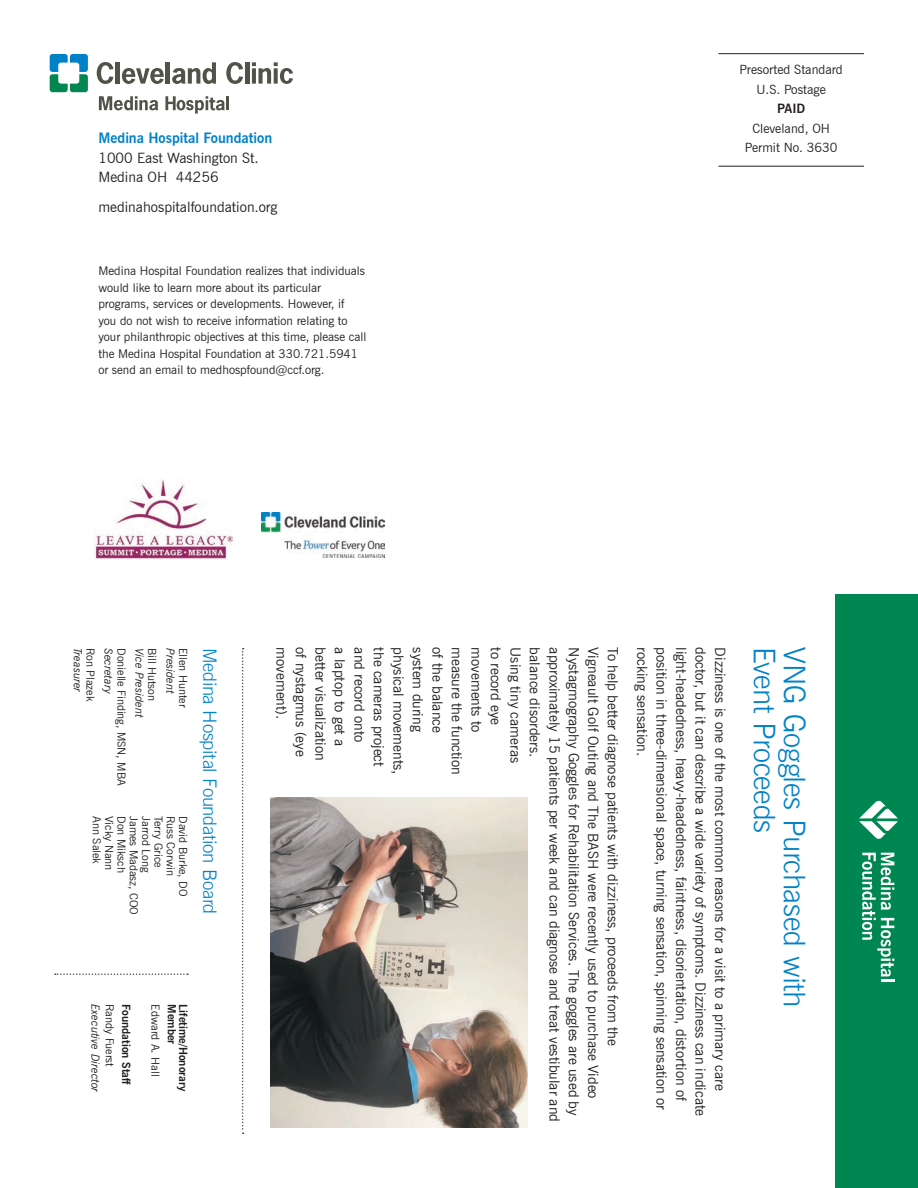
<style>
.page{position:relative;width:918px;height:1188px;background:#fff}
.page>*{position:absolute;margin:0;border:0;box-sizing:border-box;transform-origin:0 0}
.t1{font:300 30px "News Gothic BT";letter-spacing:-.015em;color:#0082c8}
.t2{font:300 18.75px "News Gothic BT";letter-spacing:-.015em;color:#0082c8}
.t3{font:14.25px/19.5px "News Gothic BT";color:#231f20}
.t4{font:700 14.25px "News Gothic BT";color:#0082c8}
.t5{font:12.75px/19.5px "News Gothic BT";color:#231f20;text-align:center}
.t6{font:700 12.75px "News Gothic BT";color:#231f20}
.t7{font:12px/16.5px "News Gothic BT";color:#231f20}
.t8{font:11.25px "News Gothic BT";color:#231f20}
.t9{font:italic 11.25px "News Gothic BT";color:#231f20}
.t10{font:700 11.25px "News Gothic BT";color:#231f20}
</style>
<div class="page">
<img style="left:94px;top:480px;width:138px;height:80px">
<hr style="left:718px;top:53px;width:146px;height:1px;background:#231f20">
<hr style="left:718px;top:166px;width:146px;height:1px;background:#231f20">
<svg style="left:97px;top:62px;width:16px;height:22px"></svg>
<hr style="left:116px;top:62px;width:4px;height:22px;background:#535249">
<svg style="left:122px;top:68px;width:42px;height:16px"></svg>
<hr style="left:166px;top:62px;width:4px;height:22px;background:#535249">
<svg style="left:172px;top:62px;width:44px;height:22px"></svg>
<svg style="left:226px;top:62px;width:17px;height:22px"></svg>
<hr style="left:245px;top:62px;width:4px;height:22px;background:#535249">
<svg style="left:252px;top:62px;width:41px;height:22px"></svg>
<svg style="left:50px;top:54px;width:38px;height:38px"></svg>
<svg style="left:99px;top:96px;width:59px;height:14px"></svg>
<svg style="left:165px;top:96px;width:60px;height:18px"></svg>
<hr style="left:226px;top:96px;width:3px;height:14px;background:#535249">
<div style="left:835px;top:594px;width:83px;height:594px;background:#008751"></div>
<svg style="left:862px;top:853px;width:32px;height:128px"></svg>
<svg style="left:859px;top:801px;width:39px;height:38px"></svg>
<svg style="left:55px;top:974px;width:133px;height:1px"></svg>
<svg style="left:242px;top:648px;width:2px;height:486px"></svg>
<img style="left:262px;top:512px;width:122px;height:45px">
<img style="left:270px;top:798px;width:257px;height:329px">
<p class="t4" style="left:98px;top:130px;width:175px">Medina Hospital Foundation</p>
<p class="t3" style="left:98px;top:148px;width:162px">1000 East Washington St.<br>Medina OH 44256</p>
<p class="t3" style="left:98px;top:198px;width:180px">medinahospitalfoundation.org</p>
<p class="t7" style="left:98px;top:262px;width:270px">Medina Hospital Foundation realizes that individuals would like to learn more about its particular programs, services or developments. However, if<br>you do not wish to receive information relating to your philanthropic objectives at this time, please call the Medina Hospital Foundation at 330.721.5941 or send an email to medhospfound@ccf.org.</p>
<p class="t5" style="left:740px;top:60px;width:105px">Presorted Standard<br>U.S. Postage</p>
<p class="t6" style="left:777px;top:101px;width:30px">PAID</p>
<p class="t5" style="left:745px;top:118px;width:94px">Cleveland, OH<br>Permit No. 3630</p>
<p class="t9" style="left:85px;top:648px;width:46px;rotate:90deg">Treasurer</p>
<p class="t8" style="left:97px;top:648px;width:55px;rotate:90deg">Ron Plazek</p>
<p class="t9" style="left:115px;top:648px;width:48px;rotate:90deg">Secretary</p>
<p class="t8" style="left:128px;top:648px;width:139px;rotate:90deg">Donielle Finding, MSN, MBA</p>
<p class="t9" style="left:146px;top:648px;width:71px;rotate:90deg">Vice President</p>
<p class="t8" style="left:159px;top:648px;width:55px;rotate:90deg">Bill Hutson</p>
<p class="t9" style="left:177px;top:648px;width:47px;rotate:90deg">President</p>
<p class="t8" style="left:190px;top:648px;width:61px;rotate:90deg">Ellen Hunter</p>
<h2 class="t2" style="left:221px;top:648px;width:268px;rotate:90deg">Medina Hospital Foundation Board</h2>
<p class="t8" style="left:104px;top:816px;width:49px;rotate:90deg">Ann Salek</p>
<p class="t8" style="left:116px;top:816px;width:56px;rotate:90deg">Vicky Nann</p>
<p class="t8" style="left:128px;top:816px;width:58px;rotate:90deg">Don Miksch</p>
<p class="t8" style="left:141px;top:816px;width:100px;rotate:90deg">James Madasz, COO</p>
<p class="t8" style="left:153px;top:816px;width:58px;rotate:90deg">Jarrod Long</p>
<p class="t8" style="left:165px;top:816px;width:53px;rotate:90deg">Terry Grice</p>
<p class="t8" style="left:178px;top:816px;width:61px;rotate:90deg">Russ Corwin</p>
<p class="t8" style="left:190px;top:816px;width:82px;rotate:90deg">David Burke, DO</p>
<p class="t9" style="left:102px;top:1004px;width:90px;rotate:90deg">Executive Director</p>
<p class="t8" style="left:117px;top:1004px;width:64px;rotate:90deg">Randy Fuerst</p>
<p class="t10" style="left:133px;top:1004px;width:82px;rotate:90deg">Foundation Staff</p>
<p class="t8" style="left:162px;top:1004px;width:74px;rotate:90deg">Edward A. Hall</p>
<p class="t10" style="left:179px;top:1004px;width:42px;rotate:90deg">Member</p>
<p class="t10" style="left:190px;top:1004px;width:89px;rotate:90deg">Lifetime/Honorary</p>
<p class="t3" style="left:291px;top:647px;width:73px;rotate:90deg">movement).</p>
<p class="t3" style="left:311px;top:647px;width:111px;rotate:90deg">of nystagmus (eye</p>
<p class="t3" style="left:330px;top:647px;width:115px;rotate:90deg">better visualization</p>
<p class="t3" style="left:350px;top:647px;width:100px;rotate:90deg">a laptop to get a</p>
<p class="t3" style="left:369px;top:647px;width:97px;rotate:90deg">and record onto</p>
<p class="t3" style="left:389px;top:647px;width:121px;rotate:90deg">the cameras project</p>
<p class="t3" style="left:408px;top:647px;width:129px;rotate:90deg">physical movements,</p>
<p class="t3" style="left:428px;top:647px;width:86px;rotate:90deg">system during</p>
<p class="t3" style="left:447px;top:647px;width:87px;rotate:90deg">of the balance</p>
<p class="t3" style="left:467px;top:647px;width:129px;rotate:90deg">measure the function</p>
<p class="t3" style="left:486px;top:647px;width:87px;rotate:90deg">movements to</p>
<p class="t3" style="left:506px;top:647px;width:79px;rotate:90deg">to record eye</p>
<p class="t3" style="left:525px;top:647px;width:117px;rotate:90deg">Using tiny cameras</p>
<p class="t3" style="left:584px;top:647px;width:470px;rotate:90deg">Nystagmography Goggles for Rehabilitation Services. The goggles are used by</p>
<p class="t3" style="left:603px;top:647px;width:453px;rotate:90deg">Vigneault Golf Outing and The BASH were recently used to purchase Video</p>
<p class="t3" style="left:623px;top:647px;width:400px;rotate:90deg">To help better diagnose patients with dizziness, proceeds from the</p>
<p class="t3" style="left:652px;top:647px;width:110px;rotate:90deg">rocking sensation.</p>
<p class="t3" style="left:671px;top:647px;width:464px;rotate:90deg">position in three-dimensional space, turning sensation, spinning sensation or</p>
<p class="t3" style="left:691px;top:647px;width:455px;rotate:90deg">light-headedness, heavy-headedness, faintness, disorientation, distortion of</p>
<p class="t3" style="left:710px;top:647px;width:470px;rotate:90deg">doctor, but it can describe a wide variety of symptoms. Dizziness can indicate</p>
<p class="t3" style="left:730px;top:647px;width:445px;rotate:90deg">Dizziness is one of the most common reasons for a visit to a primary care</p>
<h1 class="t1" style="left:783px;top:647px;width:187px;rotate:90deg">Event Proceeds</h1>
<h1 class="t1" style="left:813px;top:647px;width:362px;rotate:90deg">VNG Goggles Purchased with</h1>
<p class="t3" style="left:564px;top:647px;width:476px;rotate:90deg">approximately 15 patients per week and can diagnose and treat vestibular and balance disorders.</p>
</div>
